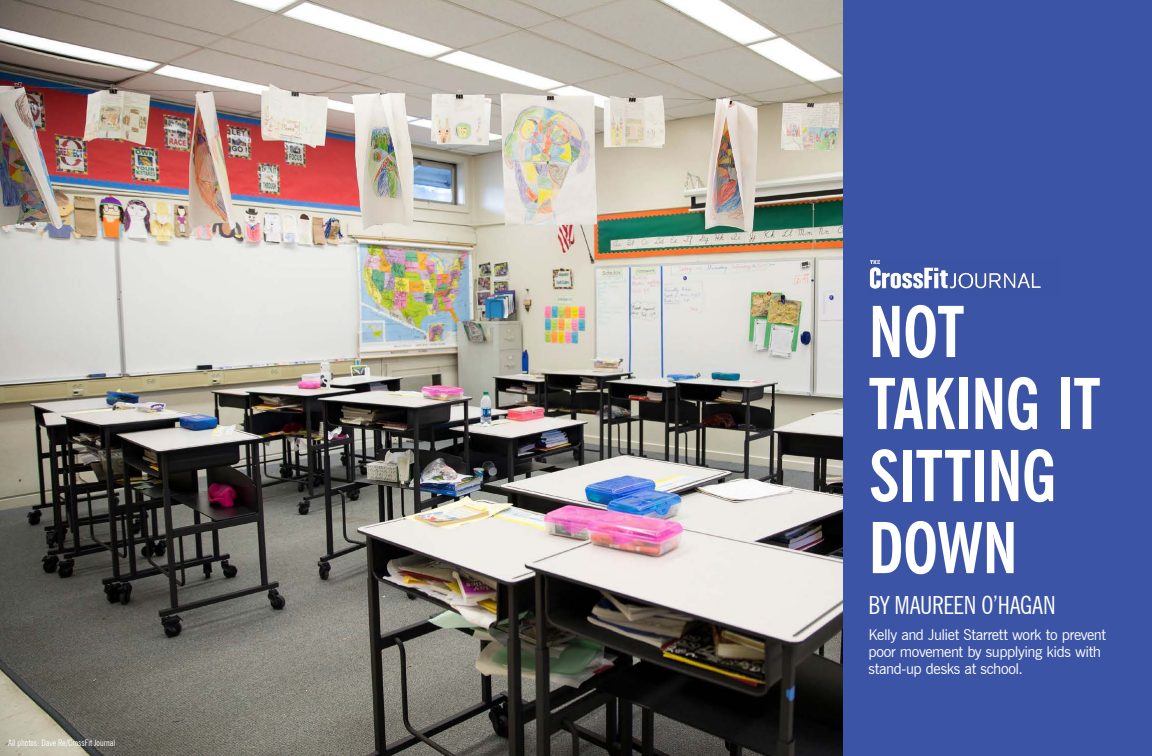
<style>
.page{position:relative;width:1152px;height:756px;background:#fff}
.page>*{position:absolute;margin:0;border:0;box-sizing:border-box;transform-origin:0 0}
.t1{font:700 condensed 70px/72px "News Gothic BT";letter-spacing:-.01em;color:#fff}
.t2{font:condensed 25px "News Gothic BT";letter-spacing:-.01em;color:#fff}
.t3{font:15px/17px "News Gothic BT";letter-spacing:-.03em;color:#fff}
.t4{font:condensed 9px "News Gothic BT";color:#fff}
</style>
<div class="page">
<img style="left:0;top:0;width:843px;height:756px">
<div style="left:843px;top:0;width:309px;height:756px;background:#3c54a5"></div>
<img style="left:869px;top:260px;width:172px;height:29px">
<p class="t4" style="left:8px;top:737px;width:109px">All photos: Dave Re/CrossFit Journal</p>
<h1 class="t1" style="left:868px;top:295px;width:234px">NOT<br>TAKING IT<br>SITTING<br>DOWN</h1>
<h2 class="t2" style="left:869px;top:590px;width:189px">BY MAUREEN O’HAGAN</h2>
<p class="t3" style="left:868px;top:626px;width:239px">Kelly and Juliet Starrett work to prevent poor movement by supplying kids with stand-up desks at school.</p>
</div>
